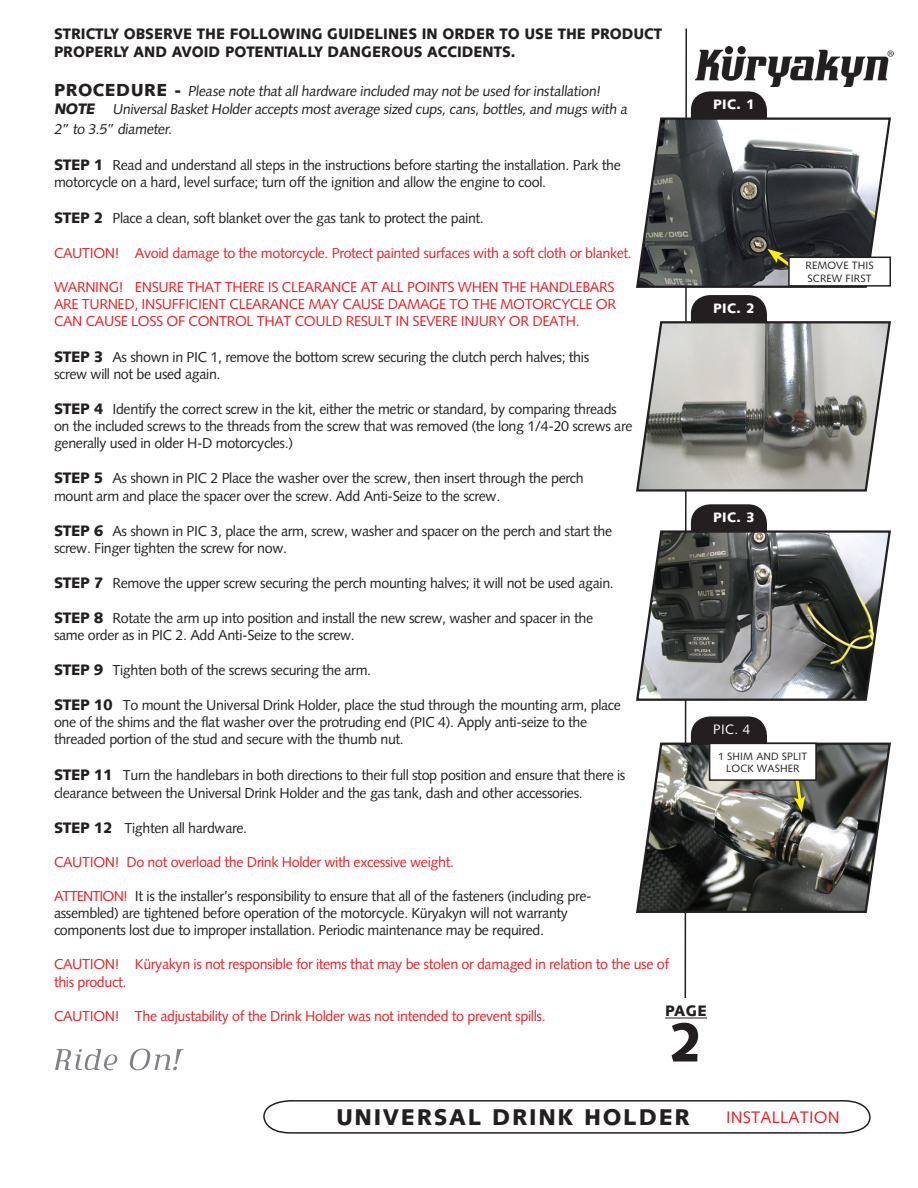
<style>
.page{position:relative;width:918px;height:1188px;background:#fff}
.page>*{position:absolute;margin:0;border:0;box-sizing:border-box;transform-origin:0 0}
.t1{font:800 54px "Facile S Si";color:#231f20}
.t2{font:800 22.5px "Facile S Si";color:#231f20}
.t3{font:800 17.25px "Facile S Si";color:#231f20}
.t4{font:16.5px "Facile S Si";letter-spacing:.01em;color:#ee1d23}
.t5{font:800 15px "Facile S Si";color:#231f20;scale:.96 1}
.t6{font:800 15px "Facile S Si";color:#231f20}
.t7{font:14.25px/17.1px "Facile S Si";letter-spacing:-.025em;color:#231f20}
.t8{font:14.25px/17.1px "Facile S Si";letter-spacing:-.025em;color:#ee1d23;text-align:justify}
.t9{font:800 13.5px "Facile S Si";letter-spacing:.03em;color:#fff}
.t10{font:13.5px "Facile S Si";color:#fff}
.t11{font:10.5px "Facile S Si";color:#231f20}
.s1{font-weight:800;font-size:17.25px}
.s2{font-weight:800;font-size:15px}
.s3{color:#ee1d23}
</style>
<div class="page">
<img style="left:696px;top:47px;width:197px;height:40px">
<svg style="left:684px;top:28px;width:3px;height:970px"></svg>
<svg style="left:263px;top:1100px;width:608px;height:34px"></svg>
<hr style="left:665px;top:1018px;width:42px;height:1px;background:#231f20">
<svg style="left:55px;top:1049px;width:129px;height:21px"></svg>
<div style="left:692px;top:93px;width:74px;height:47px;background:#231f20;border-radius:18px"></div>
<div style="left:691px;top:91px;width:76px;height:50px;border:2px solid #231f20;border-radius:18px"></div>
<svg style="left:636px;top:116px;width:255px;height:173px"></svg>
<svg style="left:763px;top:244px;width:45px;height:37px"></svg>
<svg style="left:767px;top:249px;width:39px;height:29px"></svg>
<div style="left:789px;top:257px;width:101px;height:29px;background:#fff"></div>
<div style="left:788px;top:257px;width:103px;height:30px;border:2px solid #231f20"></div>
<div style="left:692px;top:296px;width:74px;height:47px;background:#231f20;border-radius:18px"></div>
<div style="left:691px;top:295px;width:76px;height:50px;border:2px solid #231f20;border-radius:18px"></div>
<svg style="left:636px;top:320px;width:255px;height:173px;background:#a8a7a3"></svg>
<div style="left:692px;top:505px;width:74px;height:48px;background:#231f20;border-radius:18px"></div>
<div style="left:691px;top:504px;width:76px;height:50px;border:2px solid #231f20;border-radius:18px"></div>
<svg style="left:636px;top:529px;width:255px;height:173px;background:#797a79"></svg>
<div style="left:692px;top:718px;width:74px;height:47px;background:#231f20;border-radius:18px"></div>
<div style="left:691px;top:716px;width:76px;height:50px;border:2px solid #231f20;border-radius:18px"></div>
<svg style="left:636px;top:741px;width:255px;height:173px"></svg>
<svg style="left:789px;top:781px;width:22px;height:36px"></svg>
<svg style="left:792px;top:781px;width:13px;height:31px"></svg>
<div style="left:710px;top:743px;width:106px;height:37px;background:#fff"></div>
<div style="left:709px;top:743px;width:108px;height:38px;border:2px solid #231f20"></div>
<p class="t5" style="left:54px;top:25px;width:19px">STRICTLY</p>
<p class="t5" style="left:124px;top:25px;width:11px">OBSERVE</p>
<p class="t5" style="left:197px;top:25px;width:55px">THE FOLLOWING</p>
<p class="t5" style="left:327px;top:25px;width:11px">GUIDELINES</p>
<p class="t5" style="left:422px;top:25px;width:34px">IN ORDER</p>
<p class="t5" style="left:500px;top:25px;width:37px">TO USE</p>
<p class="t5" style="left:558px;top:25px;width:46px">THE PRODUCT</p>
<p class="t5" style="left:54px;top:43px;width:11px">PROPERLY</p>
<p class="t5" style="left:134px;top:43px;width:13px">AND</p>
<p class="t5" style="left:172px;top:43px;width:11px">AVOID</p>
<p class="t5" style="left:225px;top:43px;width:11px">POTENTIALLY</p>
<p class="t5" style="left:328px;top:43px;width:12px">DANGEROUS</p>
<p class="t5" style="left:427px;top:43px;width:11px">ACCIDENTS</p>
<p class="t5" style="left:511px;top:43px;width:6px">.</p>
<p class="t3" style="left:54px;top:79px;width:26px">PROCEDURE</p>
<p class="t7" style="left:54px;top:82px;width:577px;line-height:18px;text-indent:120px"><span class="s1">-</span> Please note that all hardware included may not be used for installation!<br><span class="s2">NOTE</span> Universal Basket Holder accepts most average sized cups, cans, bottles, and mugs with a</p>
<p class="t7" style="left:54px;top:121px;width:122px">2” to 3.5” diameter.</p>
<p class="t7" style="left:54px;top:157px;width:568px"><span class="s2">STEP 1</span> Read and understand all steps in the instructions before starting the installation. Park the motorcycle on a hard, level surface; turn off the ignition and allow the engine to cool.</p>
<p class="t7" style="left:54px;top:210px;width:431px"><span class="s2">STEP 2</span> Place a clean, soft blanket over the gas tank to protect the paint.</p>
<p class="t8" style="left:54px;top:244px;width:579px">CAUTION! Avoid damage to the motorcycle. Protect painted surfaces with a soft cloth or blanket.</p>
<p class="t8" style="left:54px;top:278px;width:564px">WARNING! ENSURE THAT THERE IS CLEARANCE AT ALL POINTS WHEN THE HANDLEBARS ARE TURNED, INSUFFICIENT CLEARANCE MAY CAUSE DAMAGE TO THe MOTORCYCLE OR CAN CAUSE LOSS OF CONTROL THAT COULD RESULT IN SEVERE INJURY OR DEATH.</p>
<p class="t7" style="left:54px;top:348px;width:537px"><span class="s2">STEP 3</span> As shown in PIC 1, remove the bottom screw securing the clutch perch halves; this screw will not be used again.</p>
<p class="t7" style="left:54px;top:401px;width:580px"><span class="s2">STEP 4</span> Identify the correct screw in the kit, either the metric or standard, by comparing threads on the included screws to the threads from the screw that was removed (the long 1/4-20 screws are generally used in older H-D motorcycles.)</p>
<p class="t7" style="left:54px;top:470px;width:531px"><span class="s2">STEP 5</span> As shown in PIC 2 Place the washer over the screw, then insert through the perch mount arm and place the spacer over the screw. Add Anti-Seize to the screw.</p>
<p class="t7" style="left:54px;top:522px;width:560px"><span class="s2">STEP 6</span> As shown in PIC 3, place the arm, screw, washer and spacer on the perch and start the screw. Finger tighten the screw for now.</p>
<p class="t7" style="left:54px;top:574px;width:561px"><span class="s2">STEP 7</span> Remove the upper screw securing the perch mounting halves; it will not be used again.</p>
<p class="t7" style="left:54px;top:609px;width:541px"><span class="s2">STEP 8</span> Rotate the arm up into position and install the new screw, washer and spacer in the same order as in PIC 2. Add Anti-Seize to the screw.</p>
<p class="t7" style="left:54px;top:662px;width:319px"><span class="s2">STEP 9</span> Tighten both of the screws securing the arm.</p>
<p class="t7" style="left:54px;top:697px;width:569px"><span class="s2">STEP 10</span> To mount the Universal Drink Holder, place the stud through the mounting arm, place one of the shims and the flat washer over the protruding end (PIC 4). Apply anti-seize to the threaded portion of the stud and secure with the thumb nut.</p>
<p class="t7" style="left:54px;top:767px;width:573px"><span class="s2">STEP 11</span> Turn the handlebars in both directions to their full stop position and ensure that there is clearance between the Universal Drink Holder and the gas tank, dash and other accessories.</p>
<p class="t7" style="left:54px;top:819px;width:195px"><span class="s2">STEP 12</span> Tighten all hardware.</p>
<p class="t8" style="left:54px;top:853px;width:402px">CAUTION! Do not overload the Drink Holder with excessive weight.</p>
<p class="t7" style="left:54px;top:888px;width:539px"><span class="s3">ATTENTION!</span> It is the installer’s responsibility to ensure that all of the fasteners (including pre&shy;assembled) are tightened before operation of the motorcycle. Küryakyn will not warranty components lost due to improper installation. Periodic maintenance may be required.</p>
<p class="t8" style="left:54px;top:956px;width:617px">CAUTION! Küryakyn is not responsible for items that may be stolen or damaged in relation to the use of this product.</p>
<p class="t8" style="left:54px;top:1007px;width:493px">CAUTION! The adjustability of the Drink Holder was not intended to prevent spills.</p>
<p class="t6" style="left:665px;top:1002px;width:21px">PAGE</p>
<h1 class="t1" style="left:669px;top:1010px;width:36px">2</h1>
<p class="t9" style="left:713px;top:97px;width:43px">PIC. 1</p>
<p class="t9" style="left:713px;top:300px;width:43px">PIC. 2</p>
<p class="t11" style="left:806px;top:259px;width:8px">remove</p>
<p class="t11" style="left:852px;top:259px;width:7px">this</p>
<p class="t11" style="left:808px;top:272px;width:8px">screw</p>
<p class="t11" style="left:846px;top:272px;width:7px">first</p>
<p class="t9" style="left:713px;top:509px;width:43px">PIC. 3</p>
<p class="t10" style="left:713px;top:722px;width:39px">PIC. 4</p>
<p class="t11" style="left:718px;top:750px;width:17px">1 shim</p>
<p class="t11" style="left:756px;top:750px;width:9px">and</p>
<p class="t11" style="left:782px;top:750px;width:6px">split</p>
<p class="t11" style="left:726px;top:762px;width:8px">lock</p>
<p class="t11" style="left:757px;top:762px;width:9px">washer</p>
<h2 class="t2" style="left:336px;top:1104px;width:17px">UNIVERSAL</h2>
<h2 class="t2" style="left:492px;top:1104px;width:17px">DRIN</h2>
<h2 class="t2" style="left:558px;top:1104px;width:64px">K HOLDER</h2>
<p class="t4" style="left:726px;top:1107px;width:115px">INSTALLATION</p>
</div>
